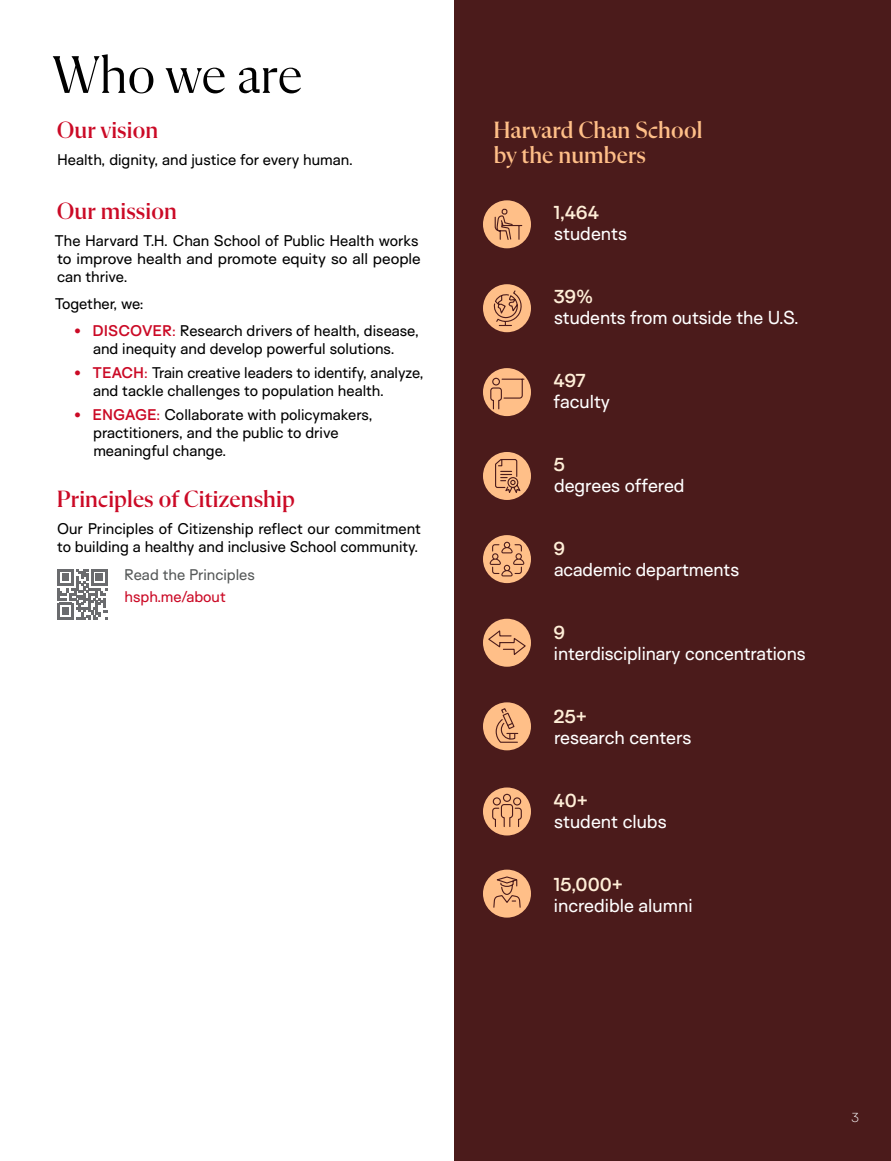
<style>
.page{position:relative;width:891px;height:1161px;background:#fff}
.page>*{position:absolute;margin:0;border:0;box-sizing:border-box;transform-origin:0 0}
.t1{font:54px "Flecha M";color:#000}
.t2{font:500 24px "Flecha M";letter-spacing:.005em;color:#cb0a26}
.t3{font:500 24px/25.5px "Flecha M";letter-spacing:.005em;color:#ffbf88}
.t4{font:17.25px "Surt Normal";letter-spacing:-.005em;color:#fff}
.t5{font:600 17.25px "Surt Normal";letter-spacing:-.015em;color:#ffefd8}
.t6{font:14.25px/18px "Surt Normal";color:#000}
.t7{font:14.25px "Surt Normal";color:#555858}
.t8{font:14.25px "Surt Normal";color:#cb0a26}
.t9{font:300 12px "Surt Normal";color:#fff}
.s1{font-size:9.45px;color:#cb0a26}
.s2{font-weight:600;color:#cb0a26}
.s3{color:#cb0a26}
</style>
<div class="page">
<div style="left:454px;top:0;width:437px;height:1161px;background:#4b1b1b"></div>
<svg style="left:57px;top:569px;width:51px;height:51px"></svg>
<div style="left:483px;top:200px;width:48px;height:48px;background:#ffbf88;border-radius:50%"></div>
<svg style="left:494px;top:208px;width:29px;height:32px"></svg>
<div style="left:483px;top:284px;width:48px;height:48px;background:#ffbf88;border-radius:50%"></div>
<svg style="left:494px;top:289px;width:29px;height:38px"></svg>
<div style="left:483px;top:368px;width:48px;height:48px;background:#ffbf88;border-radius:50%"></div>
<svg style="left:490px;top:377px;width:35px;height:33px"></svg>
<div style="left:483px;top:452px;width:48px;height:48px;background:#ffbf88;border-radius:50%"></div>
<svg style="left:495px;top:459px;width:27px;height:37px"></svg>
<div style="left:483px;top:535px;width:48px;height:48px;background:#ffbf88;border-radius:50%"></div>
<svg style="left:490px;top:542px;width:34px;height:34px"></svg>
<div style="left:483px;top:619px;width:48px;height:48px;background:#ffbf88;border-radius:50%"></div>
<svg style="left:487px;top:629px;width:40px;height:28px"></svg>
<div style="left:483px;top:702px;width:48px;height:48px;background:#ffbf88;border-radius:50%"></div>
<svg style="left:495px;top:708px;width:24px;height:35px"></svg>
<div style="left:483px;top:788px;width:48px;height:48px;background:#ffbf88;border-radius:50%"></div>
<svg style="left:492px;top:793px;width:30px;height:34px"></svg>
<div style="left:483px;top:870px;width:48px;height:48px;background:#ffbf88;border-radius:50%"></div>
<svg style="left:493px;top:876px;width:28px;height:32px"></svg>
<h1 class="t1" style="left:52px;top:46px;width:251px">Who we are</h1>
<h2 class="t2" style="left:57px;top:117px;width:103px">Our vision</h2>
<p class="t6" style="left:57px;top:150px;width:298px">Health, dignity, and justice for every human.</p>
<h2 class="t2" style="left:57px;top:198px;width:122px">Our mission</h2>
<p class="t6" style="left:54px;top:231px;width:368px">The Harvard T.H. Chan School of Public Health works to improve health and promote equity so all people can thrive.</p>
<p class="t6" style="left:55px;top:294px;width:91px">Together, we:</p>
<p class="t6" style="left:74px;top:321px;width:346px;text-align:center"><span class="s1">●</span> <span class="s2">DISCOVER</span><span class="s3">:</span> Research drivers of health, disease, and inequity and develop powerful solutions.</p>
<p class="t6" style="left:93px;top:363px;width:332px;text-indent:-19px"><span class="s1">●</span> <span class="s2">TEACH</span><span class="s3">:</span> Train creative leaders to identify, analyze, and tackle challenges to population health.</p>
<p class="t6" style="left:93px;top:405px;width:281px;text-indent:-19px"><span class="s1">●</span> <span class="s2">ENGAGE</span><span class="s3">:</span> Collaborate with policymakers, practitioners, and the public to drive meaningful change.</p>
<h2 class="t2" style="left:57px;top:486px;width:240px">Principles of Citizenship</h2>
<p class="t6" style="left:57px;top:519px;width:366px">Our Principles of Citizenship reflect our commitment to building a healthy and inclusive School community.</p>
<p class="t7" style="left:124px;top:565px;width:132px">Read the Principles</p>
<p class="t8" style="left:125px;top:588px;width:103px">hsph.me/about</p>
<h2 class="t3" style="left:493px;top:117px;width:211px">Harvard Chan School by the numbers</h2>
<p class="t5" style="left:554px;top:201px;width:47px">1,464</p>
<p class="t4" style="left:554px;top:222px;width:75px">students</p>
<p class="t5" style="left:554px;top:285px;width:41px">39%</p>
<p class="t4" style="left:554px;top:306px;width:247px">students from outside the U.S.</p>
<p class="t5" style="left:554px;top:369px;width:34px">497</p>
<p class="t4" style="left:554px;top:390px;width:58px">faculty</p>
<p class="t5" style="left:554px;top:453px;width:13px">5</p>
<p class="t4" style="left:554px;top:474px;width:132px">degrees offered</p>
<p class="t5" style="left:554px;top:537px;width:13px">9</p>
<p class="t4" style="left:554px;top:558px;width:187px">academic departments</p>
<p class="t5" style="left:554px;top:621px;width:13px">9</p>
<p class="t4" style="left:554px;top:642px;width:253px">interdisciplinary concentrations</p>
<p class="t5" style="left:554px;top:705px;width:35px">25+</p>
<p class="t4" style="left:554px;top:726px;width:139px">research centers</p>
<p class="t5" style="left:554px;top:789px;width:36px">40+</p>
<p class="t4" style="left:554px;top:810px;width:114px">student clubs</p>
<p class="t5" style="left:554px;top:873px;width:71px">15,000+</p>
<p class="t4" style="left:554px;top:894px;width:140px">incredible alumni</p>
<p class="t9" style="left:851px;top:1110px;width:10px">3</p>
</div>
